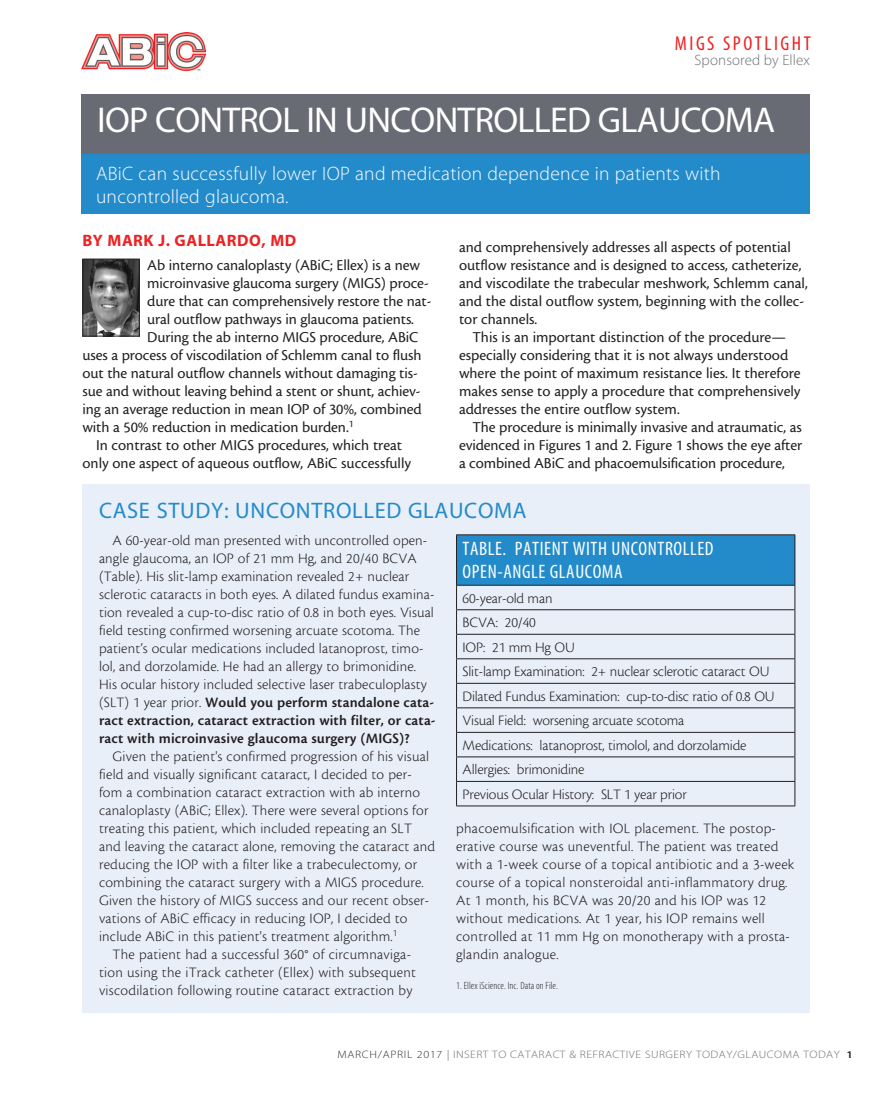
<style>
.page{position:relative;width:891px;height:1094px;background:#fff}
.page>*{position:absolute;margin:0;border:0;box-sizing:border-box;transform-origin:0 0}
.headline{font:36px "Myriad MM 400 600";letter-spacing:-.02em;color:#fff}
.headline-2{font:22.5px "Myriad MM 400 600";letter-spacing:.03em;color:#248bcb}
.t1{font:20.1px "Myriad MM 400 300";letter-spacing:.125em;color:#ee2123}
.deck{font:19.5px/22.5px "Myriad MM 215 600";letter-spacing:.015em;color:#fff}
.sidebar_h1{font:19.5px/22.5px "Myriad MM 400 300";letter-spacing:.03em;color:#fff}
.author{font:16.5px "Myriad MM 700 600";letter-spacing:.03em;color:#ee2123}
.body{font:15.75px/18px "Cronos MM 408 10";color:#231f20}
.sidebar_body{font:15px/18px "Cronos MM 250 10";letter-spacing:.015em;color:#231f20}
.table_body{font:15px "Cronos MM 250 10";letter-spacing:-.01em;color:#231f20}
.t2{font:15px "Myriad MM 215 600";letter-spacing:.01em;color:#6c6d70}
.t3{font:10.8px "Myriad MM 215 600";letter-spacing:.04em;color:#6c6d70;scale:1.11 1}
.footnote{font:10.5px "Myriad MM 215 300";letter-spacing:.01em;color:#231f20}
.s1{font-family:"Cronos MM 574 10"}
.s2{color:#312f30}
.s3{font-family:"Myriad MM 400 600";color:#939598}
.s4{font-family:"Myriad MM 565 600";font-size:10.2px;color:#231f20}
</style>
<div class="page">
<div style="left:81px;top:94px;width:729px;height:90px;background:#696b74"></div>
<div style="left:81px;top:154px;width:729px;height:60px;background:#248bcb"></div>
<img style="left:81px;top:32px;width:124px;height:39px">
<img style="left:84px;top:261px;width:54px;height:73px">
<div style="left:82px;top:259px;width:58px;height:77px;border:1px solid #231f20"></div>
<div style="left:82px;top:484px;width:728px;height:528px;background:#e8eff8"></div>
<div style="left:457px;top:535px;width:338px;height:50px;background:#248bcb"></div>
<svg style="left:457px;top:586px;width:338px;height:219px"></svg>
<hr style="left:456px;top:534px;width:339px;height:1px;background:#231f20">
<hr style="left:456px;top:535px;width:1px;height:50px;background:#231f20">
<hr style="left:795px;top:535px;width:1px;height:50px;background:#231f20">
<hr style="left:456px;top:585px;width:339px;height:1px;background:#231f20">
<hr style="left:456px;top:609px;width:339px;height:1px;background:#231f20">
<hr style="left:456px;top:634px;width:339px;height:1px;background:#231f20">
<hr style="left:456px;top:658px;width:339px;height:1px;background:#231f20">
<hr style="left:456px;top:683px;width:339px;height:1px;background:#231f20">
<hr style="left:456px;top:707px;width:339px;height:1px;background:#231f20">
<hr style="left:456px;top:732px;width:339px;height:1px;background:#231f20">
<hr style="left:456px;top:756px;width:339px;height:1px;background:#231f20">
<hr style="left:456px;top:781px;width:339px;height:1px;background:#231f20">
<svg style="left:456px;top:585px;width:1px;height:220px"></svg>
<svg style="left:795px;top:585px;width:1px;height:220px"></svg>
<hr style="left:456px;top:805px;width:339px;height:1px;background:#231f20">
<p class="t1" style="left:675px;top:33px;width:137px">MIGS SPOTLIGHT</p>
<p class="t2" style="left:695px;top:53px;width:117px">Sponsored by Ellex</p>
<p class="headline" style="left:97px;top:102px;width:679px">IOP CONTROL IN UNCONTROLLED GLAUCOMA</p>
<p class="deck" style="left:96px;top:164px;width:626px">ABiC can successfully lower IOP and medication dependence in patients with uncontrolled glaucoma.</p>
<p class="author" style="left:82px;top:233px;width:215px">BY MARK J. GALLARDO, MD</p>
<p class="body" style="left:147px;top:256px;width:274px">Ab interno canaloplasty (ABiC; Ellex) is a new</p>
<p class="body" style="left:147px;top:274px;width:283px">microinvasive glaucoma surgery (MIGS) proce-</p>
<p class="body" style="left:147px;top:292px;width:286px">dure that can comprehensively restore the nat-</p>
<p class="body" style="left:147px;top:310px;width:268px">ural outflow pathways in glaucoma patients.</p>
<p class="body" style="left:147px;top:328px;width:273px">During the ab interno MIGS procedure, ABiC</p>
<p class="body" style="left:82px;top:346px;width:341px">uses a process of viscodilation of Schlemm canal to flush</p>
<p class="body" style="left:82px;top:364px;width:337px">out the natural outflow channels without damaging tis-</p>
<p class="body" style="left:82px;top:382px;width:340px">sue and without leaving behind a stent or shunt, achiev-</p>
<p class="body" style="left:82px;top:400px;width:341px">ing an average reduction in mean IOP of 30%, combined</p>
<p class="body" style="left:82px;top:418px;width:272px">with a 50% reduction in medication burden.<sup>1</sup></p>
<p class="body" style="left:82px;top:436px;width:330px;text-align:center">In contrast to other MIGS procedures, which treat only one aspect of aqueous outflow, ABiC successfully</p>
<p class="body" style="left:459px;top:238px;width:350px">and comprehensively addresses all aspects of potential outflow resistance and is designed to access, catheterize, and viscodilate the trabecular meshwork, Schlemm canal, and the distal outflow system, beginning with the collec&shy;tor channels.</p>
<p class="body" style="left:459px;top:328px;width:343px;text-indent:14px">This is an important distinction of the procedure— especially considering that it is not always understood where the point of maximum resistance lies. It therefore makes sense to apply a procedure that comprehensively addresses the entire outflow system.</p>
<p class="body" style="left:459px;top:418px;width:345px;text-align:justify;text-indent:14px">The procedure is minimally invasive and atraumatic, as evidenced in Figures 1 and 2. Figure 1 shows the eye after a combined ABiC and phacoemulsification procedure,</p>
<p class="headline-2" style="left:99px;top:499px;width:429px">CASE STUDY: UNCONTROLLED GLAUCOMA</p>
<p class="sidebar_body" style="left:99px;top:531px;width:338px;text-indent:14px">A 60-year-old man presented with uncontrolled open&shy;angle glaucoma, an IOP of 21 mm Hg, and 20/40 BCVA (Table). His slit-lamp examination revealed 2+ nuclear sclerotic cataracts in both eyes. A dilated fundus examina&shy;tion revealed a cup-to-disc ratio of 0.8 in both eyes. Visual field testing confirmed worsening arcuate scotoma. The patient’s ocular medications included latanoprost, timo&shy;lol, and dorzolamide. He had an allergy to brimonidine.<br>His ocular history included selective laser trabeculoplasty (SLT) 1 year prior. <span class="s1">Would you perform standalone cata&shy;ract extraction, cataract extraction with filter, or cata&shy;ract with microinvasive glaucoma surgery (MIGS)?</span></p>
<p class="sidebar_body" style="left:99px;top:747px;width:338px;text-indent:14px">Given the patient's confirmed progression of his visual field and visually significant cataract, I decided to per&shy;fom a combination cataract extraction with ab interno canaloplasty (ABiC; Ellex). There were several options for treating this patient, which included repeating an SLT and leaving the cataract alone, removing the cataract and reducing the IOP with a filter like a trabeculectomy, or combining the cataract surgery with a MIGS procedure.<br>Given the history of MIGS success and our recent obser&shy;vations of ABiC efficacy in reducing IOP, I decided to include ABiC in this patient's treatment algorithm.<sup>1</sup></p>
<p class="sidebar_body" style="left:99px;top:945px;width:319px;text-align:center">The patient had a successful 360° of circumnaviga&shy;tion using the iTrack catheter (Ellex) with subsequent viscodilation following routine cataract extraction by</p>
<p class="sidebar_h1" style="left:463px;top:538px;width:253px">TABLE. PATIENT WITH UNCONTROLLED<br>OPEN-ANGLE GLAUCOMA</p>
<p class="table_body" style="left:463px;top:590px;width:91px">60-year-old man</p>
<p class="table_body" style="left:463px;top:614px;width:75px">BCVA: 20/40</p>
<p class="table_body" style="left:463px;top:639px;width:114px">IOP: 21 mm Hg OU</p>
<p class="table_body" style="left:463px;top:663px;width:308px">Slit-lamp Examination: 2+ nuclear sclerotic cataract OU</p>
<p class="table_body" style="left:463px;top:688px;width:314px">Dilated Fundus Examination: cup-to-disc ratio of 0.8 OU</p>
<p class="table_body" style="left:463px;top:712px;width:223px">Visual Field: worsening arcuate scotoma</p>
<p class="table_body" style="left:463px;top:737px;width:285px">Medications: latanoprost, timolol, and dorzolamide</p>
<p class="table_body" style="left:463px;top:761px;width:123px">Allergies: brimonidine</p>
<p class="table_body" style="left:463px;top:786px;width:226px">Previous Ocular History: SLT 1 year prior</p>
<p class="sidebar_body" style="left:456px;top:819px;width:340px">phacoemulsification with IOL placement. The postop&shy;erative course was uneventful. The patient was treated with a 1-week course of a topical antibiotic and a 3-week course of a topical nonsteroidal anti-inflammatory drug.<br>At 1 month, his BCVA was 20/20 and his IOP was 12 without medications. At 1 year, his IOP remains well controlled at 11 mm Hg on monotherapy with a prosta&shy;glandin analogue.</p>
<p class="footnote" style="left:456px;top:980px;width:103px">1. Ellex iScience. Inc. Data on File.</p>
<p class="t3" style="left:337px;top:1049px;width:466px"><span class="s2">MARCH/APRIL 2017</span> <span class="s3">|</span> INSERT TO CATARACT &amp; REFRACTIVE SURGERY TODAY/GLAUCOMA TODAY <span class="s4">1</span></p>
</div>
